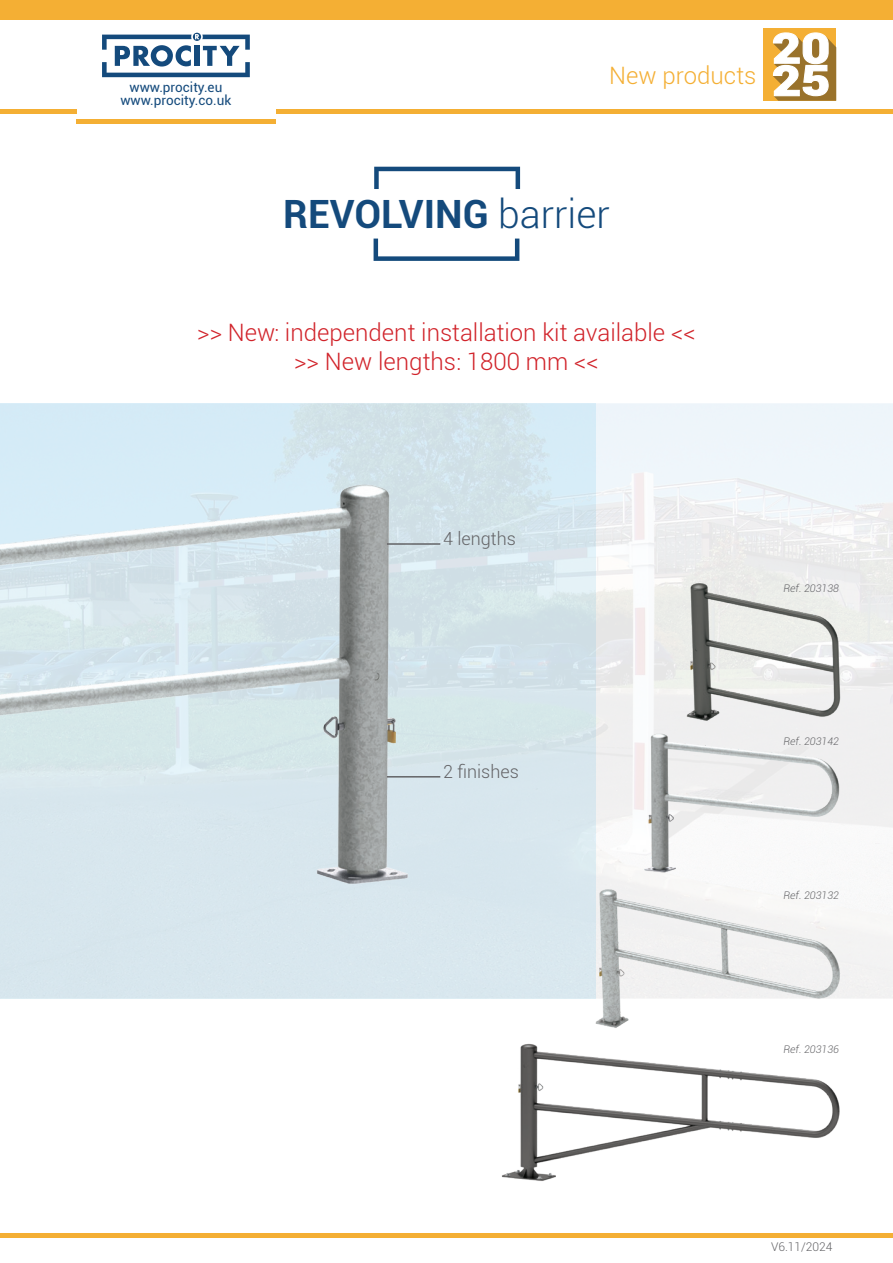
<style>
.page{position:relative;width:893px;height:1263px;background:#fff}
.page>*{position:absolute;margin:0;border:0;box-sizing:border-box;transform-origin:0 0}
.t1{font:700 39px "Roboto";color:#144a7c}
.t2{font:300 24px "Roboto";color:#d1232a}
.t3{font:300 24px "Roboto";color:#f4af34}
.t4{font:300 18px "Roboto";color:#636366}
.t5{font:13.5px/13.5px "Roboto";color:#144a7c;text-align:center}
.t6{font:300 12px "Roboto";color:#636366}
.t7{font:italic 300 10.5px "Roboto";color:#636366}
.s1{font-weight:300}
</style>
<div class="page">
<hr style="left:0;top:110px;width:77px;height:4px;background:#f4af34">
<hr style="left:276px;top:110px;width:617px;height:4px;background:#f4af34">
<hr style="left:77px;top:119px;width:199px;height:4px;background:#f4af34">
<div style="left:763px;top:28px;width:73px;height:73px;background:#f4af34"></div>
<svg style="left:772px;top:32px;width:64px;height:69px;background:#d5bf95"></svg>
<hr style="left:0;top:1233px;width:893px;height:4px;background:#f4af34">
<img style="left:595px;top:403px;width:298px;height:595px">
<div style="left:0;top:403px;width:595px;height:595px;background:#d7e7ee"></div>
<svg style="left:102px;top:33px;width:148px;height:44px"></svg>
<img style="left:642px;top:728px;width:202px;height:148px">
<img style="left:591px;top:884px;width:251px;height:144px">
<img style="left:681px;top:577px;width:169px;height:148px">
<img style="left:501px;top:1043px;width:339px;height:138px">
<img style="left:0;top:484px;width:420px;height:400px">
<hr style="left:387px;top:543px;width:53px;height:2px;background:#636366">
<hr style="left:387px;top:776px;width:53px;height:1px;background:#636366">
<svg style="left:374px;top:167px;width:146px;height:22px"></svg>
<svg style="left:374px;top:239px;width:145px;height:22px"></svg>
<div style="left:0;top:0;width:893px;height:19px;background:#f4af34"></div>
<p class="t5" style="left:120px;top:80px;width:113px">www.procity.eu www.procity.co.uk</p>
<p class="t3" style="left:609px;top:59px;width:149px">New products</p>
<p class="t1" style="left:283px;top:186px;width:328px">REVOLVING <span class="s1">barrier</span></p>
<p class="t2" style="left:197px;top:316px;width:500px">&gt;&gt; New: independent installation kit available &lt;&lt;</p>
<p class="t2" style="left:294px;top:345px;width:306px">&gt;&gt; New lengths: 1800 mm &lt;&lt;</p>
<p class="t4" style="left:443px;top:526px;width:74px">4 lengths</p>
<p class="t4" style="left:443px;top:759px;width:77px">2 finishes</p>
<p class="t7" style="left:783px;top:581px;width:57px">Ref. 203138</p>
<p class="t7" style="left:783px;top:734px;width:57px">Ref. 203142</p>
<p class="t7" style="left:783px;top:888px;width:57px">Ref. 203132</p>
<p class="t7" style="left:783px;top:1042px;width:57px">Ref. 203136</p>
<p class="t6" style="left:771px;top:1238px;width:63px">V6.11/2024</p>
</div>
